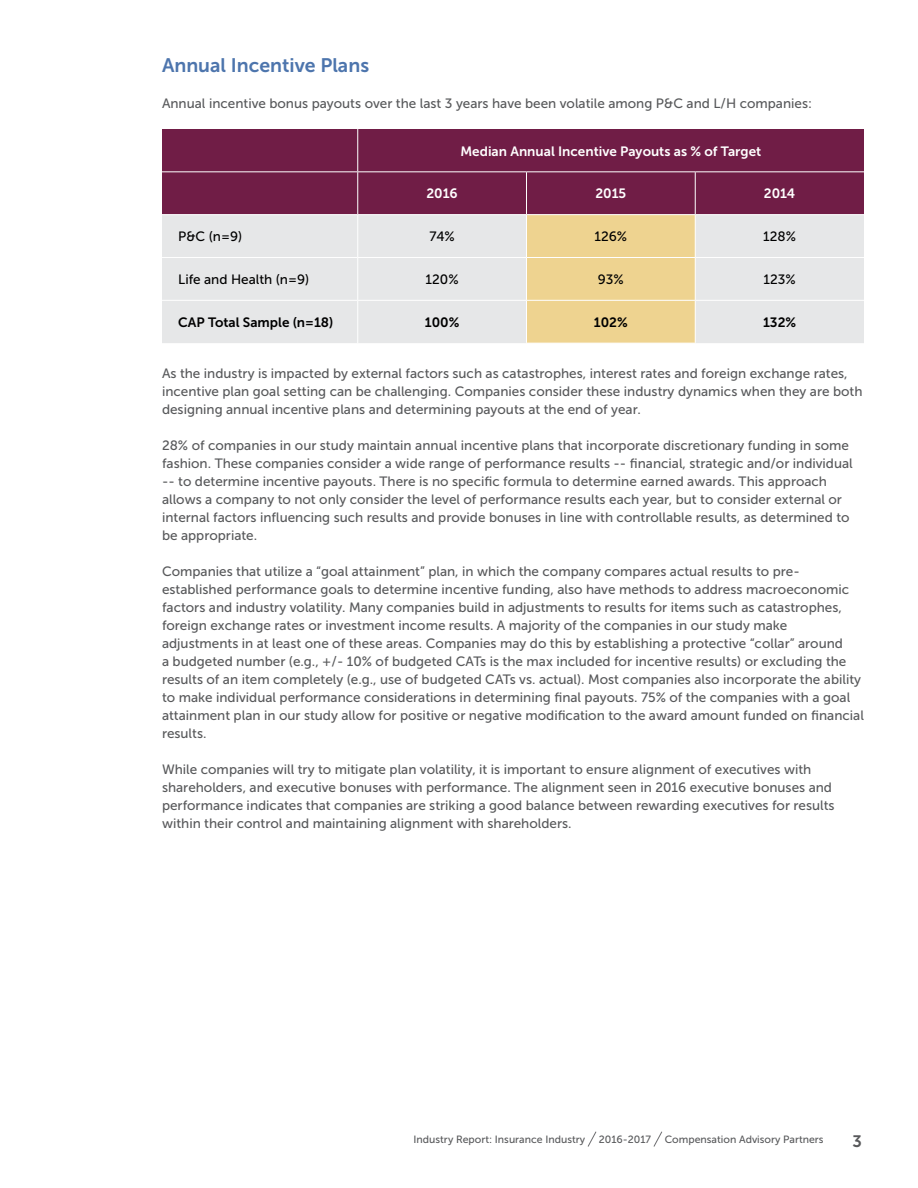
<style>
.page{position:relative;width:918px;height:1188px;background:#fff}
.page>*{position:absolute;margin:0;border:0;box-sizing:border-box;transform-origin:0 0}
.t1{font:19.5px "Museo Sans 700";color:#4d75ad}
.t2{font:16.5px "Museo Sans 700";color:#58595b}
.t3{font:13.5px/18px "Museo Sans 500";color:#58595b}
.t4{font:13.5px "Museo Sans 700";color:#fff}
.t5{font:13.5px "Museo Sans 500";color:#000}
.t6{font:13.5px "Museo Sans 700";color:#000}
.t7{font:10.5px "Museo Sans 500";color:#58595b}
</style>
<div class="page">
<svg style="left:588px;top:1131px;width:9px;height:16px"></svg>
<svg style="left:653px;top:1131px;width:9px;height:16px"></svg>
<div style="left:162px;top:129px;width:702px;height:85px;background:#701d46"></div>
<div style="left:162px;top:215px;width:702px;height:128px;background:#e6e7e8"></div>
<div style="left:527px;top:215px;width:168px;height:128px;background:#eed390"></div>
<hr style="left:357px;top:129px;width:1px;height:42px;background:#fff">
<hr style="left:162px;top:171px;width:196px;height:1px;background:#fff">
<hr style="left:358px;top:171px;width:168px;height:1px;background:#fff">
<hr style="left:357px;top:172px;width:1px;height:42px;background:#fff">
<hr style="left:526px;top:171px;width:169px;height:1px;background:#fff">
<hr style="left:526px;top:172px;width:1px;height:42px;background:#fff">
<hr style="left:695px;top:171px;width:169px;height:1px;background:#fff">
<hr style="left:695px;top:172px;width:1px;height:42px;background:#fff">
<hr style="left:357px;top:215px;width:1px;height:42px;background:#fff">
<hr style="left:162px;top:257px;width:196px;height:1px;background:#fff">
<hr style="left:358px;top:257px;width:168px;height:1px;background:#fff">
<hr style="left:357px;top:258px;width:1px;height:42px;background:#fff">
<hr style="left:695px;top:257px;width:169px;height:1px;background:#fff">
<hr style="left:162px;top:300px;width:196px;height:1px;background:#fff">
<hr style="left:358px;top:300px;width:168px;height:1px;background:#fff">
<hr style="left:357px;top:301px;width:1px;height:42px;background:#fff">
<hr style="left:695px;top:300px;width:169px;height:1px;background:#fff">
<hr style="left:526px;top:215px;width:1px;height:42px;background:#fff">
<hr style="left:695px;top:215px;width:1px;height:42px;background:#fff">
<hr style="left:526px;top:257px;width:169px;height:1px;background:#fff">
<hr style="left:526px;top:258px;width:1px;height:42px;background:#fff">
<hr style="left:695px;top:258px;width:1px;height:42px;background:#fff">
<hr style="left:526px;top:300px;width:169px;height:1px;background:#fff">
<hr style="left:526px;top:301px;width:1px;height:42px;background:#fff">
<hr style="left:695px;top:301px;width:1px;height:42px;background:#fff">
<h1 class="t1" style="left:162px;top:54px;width:209px">Annual Incentive Plans</h1>
<p class="t3" style="left:162px;top:94px;width:652px">Annual incentive bonus payouts over the last 3 years have been volatile among P&amp;C and L/H companies:</p>
<p class="t4" style="left:460px;top:143px;width:302px">Median Annual Incentive Payouts as % of Target</p>
<p class="t4" style="left:426px;top:186px;width:33px">2016</p>
<p class="t4" style="left:595px;top:186px;width:32px">2015</p>
<p class="t4" style="left:764px;top:186px;width:33px">2014</p>
<p class="t5" style="left:178px;top:229px;width:66px">P&amp;C (n=9)</p>
<p class="t5" style="left:429px;top:229px;width:27px">74%</p>
<p class="t5" style="left:595px;top:229px;width:34px">126%</p>
<p class="t5" style="left:763px;top:229px;width:34px">128%</p>
<p class="t5" style="left:178px;top:272px;width:133px">Life and Health (n=9)</p>
<p class="t5" style="left:426px;top:272px;width:35px">120%</p>
<p class="t5" style="left:598px;top:272px;width:28px">93%</p>
<p class="t5" style="left:764px;top:272px;width:34px">123%</p>
<p class="t6" style="left:178px;top:315px;width:157px">CAP Total Sample (n=18)</p>
<p class="t6" style="left:425px;top:315px;width:36px">100%</p>
<p class="t6" style="left:594px;top:315px;width:35px">102%</p>
<p class="t6" style="left:763px;top:315px;width:35px">132%</p>
<p class="t3" style="left:162px;top:364px;width:702px">As the industry is impacted by external factors such as catastrophes, interest rates and foreign exchange rates, incentive plan goal setting can be challenging. Companies consider these industry dynamics when they are both designing annual incentive plans and determining payouts at the end of year.</p>
<p class="t3" style="left:162px;top:436px;width:692px">28% of companies in our study maintain annual incentive plans that incorporate discretionary funding in some fashion. These companies consider a wide range of performance results -- financial, strategic and/or individual -- to determine incentive payouts. There is no specific formula to determine earned awards. This approach allows a company to not only consider the level of performance results each year, but to consider external or internal factors influencing such results and provide bonuses in line with controllable results, as determined to be appropriate.</p>
<p class="t3" style="left:162px;top:562px;width:703px">Companies that utilize a “goal attainment” plan, in which the company compares actual results to pre&shy;established performance goals to determine incentive funding, also have methods to address macroeconomic factors and industry volatility. Many companies build in adjustments to results for items such as catastrophes, foreign exchange rates or investment income results. A majority of the companies in our study make adjustments in at least one of these areas. Companies may do this by establishing a protective “collar” around<br>a budgeted number (e.g., +/- 10% of budgeted CATs is the max included for incentive results) or excluding the results of an item completely (e.g., use of budgeted CATs vs. actual). Most companies also incorporate the ability to make individual performance considerations in determining final payouts. 75% of the companies with a goal attainment plan in our study allow for positive or negative modification to the award amount funded on financial results.</p>
<p class="t3" style="left:162px;top:760px;width:674px">While companies will try to mitigate plan volatility, it is important to ensure alignment of executives with shareholders, and executive bonuses with performance. The alignment seen in 2016 executive bonuses and performance indicates that companies are striking a good balance between rewarding executives for results within their control and maintaining alignment with shareholders.</p>
<p class="t7" style="left:414px;top:1133px;width:173px">Industry Report: Insurance Industry</p>
<p class="t7" style="left:599px;top:1133px;width:54px">2016-2017</p>
<p class="t7" style="left:665px;top:1133px;width:160px">Compensation Advisory Partners</p>
<p class="t2" style="left:852px;top:1132px;width:11px">3</p>
</div>
